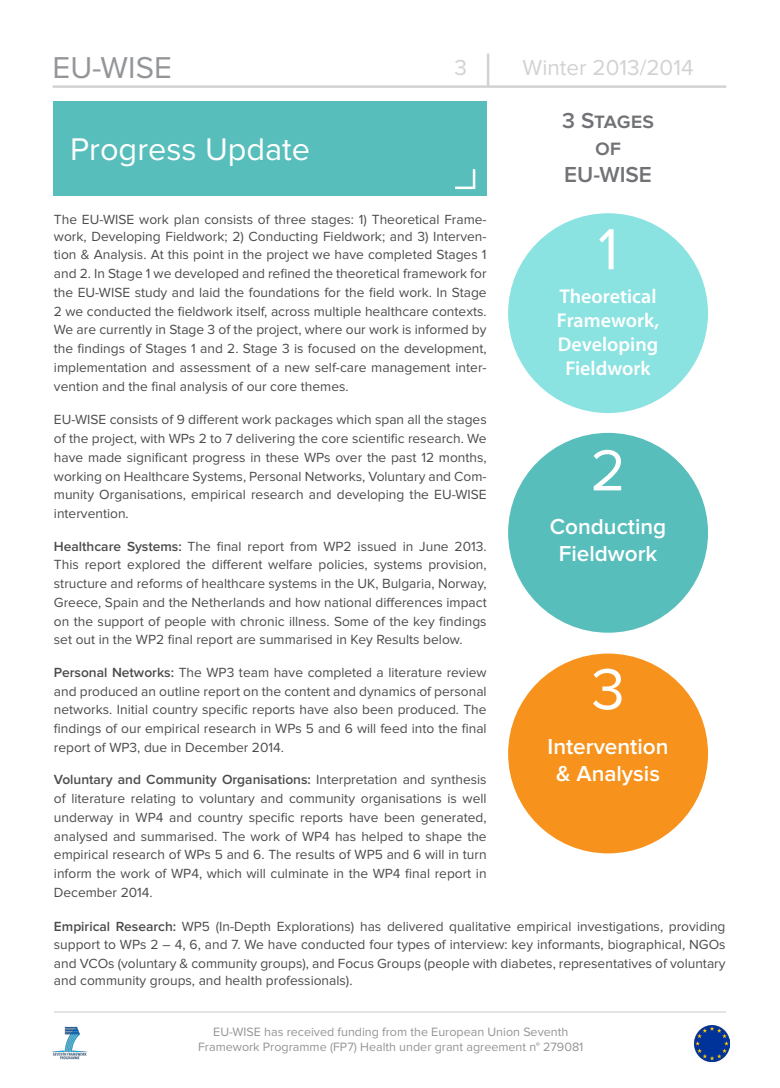
<style>
.page{position:relative;width:780px;height:1088px;background:#fff}
.page>*{position:absolute;margin:0;border:0;box-sizing:border-box;transform-origin:0 0}
.t1{font:60px "Proxima Nova";color:#fff}
.t2{font:32.5px "Proxima Nova";color:#fff}
.t3{font:31.25px "Proxima Nova";color:#939598}
.t4{font:600 22.5px "Proxima Nova";color:#fff}
.t5{font:22.5px "Proxima Nova";color:#d1d2d4}
.t6{font:600 22.5px/27px "Proxima Nova";color:#717275;text-align:center}
.t7{font:600 20px "Myriad Pro";color:#fff}
.t8{font:13.75px/18.8px "Proxima Nova";color:#4b4c4d;text-align:justify}
.t9{font:12.5px/15px "Proxima Nova";color:#939598;text-align:center}
.s1{font-weight:600}
</style>
<div class="page">
<hr style="left:53px;top:85px;width:673px;height:3px;background:#d1d2d4">
<hr style="left:487px;top:54px;width:2px;height:33px;background:#d1d2d4">
<hr style="left:54px;top:1011px;width:672px;height:1px;background:#231f20">
<img style="left:52px;top:1026px;width:35px;height:34px">
<img style="left:694px;top:1026px;width:35px;height:35px">
<div style="left:53px;top:102px;width:434px;height:94px;background:#57bebb"></div>
<div style="left:508px;top:213px;width:200px;height:200px;background:#8ae3e1;border-radius:50%"></div>
<div style="left:508px;top:433px;width:200px;height:200px;background:#57bebb;border-radius:50%"></div>
<hr style="left:455px;top:187px;width:20px;height:2px;background:#fff">
<hr style="left:473px;top:169px;width:2px;height:20px;background:#fff">
<div style="left:508px;top:653px;width:200px;height:200px;background:#f7931d;border-radius:50%"></div>
<h3 class="t3" style="left:53px;top:53px;width:121px">EU-WISE</h3>
<h3 class="t5" style="left:522px;top:57px;width:172px">Winter 2013/2014</h3>
<h3 class="t5" style="left:454px;top:57px;width:14px">3</h3>
<p class="t2" style="left:70px;top:135px;width:241px">Progress Update</p>
<p class="t6" style="left:562px;top:108px;width:93px">3 Stages of<br>EU-WISE</p>
<p class="t8" style="left:54px;top:212px;width:434px;line-height:16.5px">The EU-WISE work plan consists of three stages: 1) Theoretical Frame&shy;work, Developing Fieldwork; 2) Conducting Fieldwork; and 3) Interven-</p>
<p class="t8" style="left:54px;top:246px;width:434px">tion &amp; Analysis. At this point in the project we have completed Stages 1 and 2. In Stage 1 we developed and refined the theoretical framework for the EU-WISE study and laid the foundations for the field work. In Stage 2 we conducted the fieldwork itself, across multiple healthcare contexts.<br>We are currently in Stage 3 of the project, where our work is informed by the findings of Stages 1 and 2. Stage 3 is focused on the development, implementation and assessment of a new self-care management inter&shy;vention and the final analysis of our core themes.</p>
<p class="t8" style="left:54px;top:411px;width:434px">EU-WISE consists of 9 different work packages which span all the stages of the project, with WPs 2 to 7 delivering the core scientific research. We have made significant progress in these WPs over the past 12 months, working on Healthcare Systems, Personal Networks, Voluntary and Com&shy;munity Organisations, empirical research and developing the EU-WISE intervention.</p>
<p class="t8" style="left:54px;top:537px;width:434px"><span class="s1">Healthcare Systems:</span> The final report from WP2 issued in June 2013.<br>This report explored the different welfare policies, systems provision, structure and reforms of healthcare systems in the UK, Bulgaria, Norway, Greece, Spain and the Netherlands and how national differences impact on the support of people with chronic illness. Some of the key findings set out in the WP2 final report are summarised in Key Results below.</p>
<p class="t8" style="left:54px;top:663px;width:434px"><span class="s1">Personal Networks:</span> The WP3 team have completed a literature review and produced an outline report on the content and dynamics of personal networks. Initial country specific reports have also been produced. The findings of our empirical research in WPs 5 and 6 will feed into the final report of WP3, due in December 2014.</p>
<p class="t8" style="left:54px;top:771px;width:434px"><span class="s1">Voluntary and Community Organisations:</span> Interpretation and synthesis of literature relating to voluntary and community organisations is well underway in WP4 and country specific reports have been generated, analysed and summarised. The work of WP4 has helped to shape the empirical research of WPs 5 and 6. The results of WP5 and 6 will in turn inform the work of WP4, which will culminate in the WP4 final report in December 2014.</p>
<p class="t8" style="left:54px;top:917px;width:673px"><span class="s1">Empirical Research:</span> WP5 (In-Depth Explorations) has delivered qualitative empirical investigations, providing support to WPs 2 – 4, 6, and 7. We have conducted four types of interview: key informants, biographical, NGOs and VCOs (voluntary &amp; community groups), and Focus Groups (people with diabetes, representatives of voluntary</p>
<p class="t8" style="left:54px;top:971px;width:300px">and community groups, and health professionals).</p>
<p class="t1" style="left:598px;top:222px;width:22px">1</p>
<p class="t7" style="left:559px;top:283px;width:99px">Theoretical</p>
<p class="t7" style="left:557px;top:307px;width:104px">Framework,</p>
<p class="t7" style="left:558px;top:331px;width:102px">Developing</p>
<p class="t7" style="left:565px;top:355px;width:87px">Fieldwork</p>
<p class="t1" style="left:590px;top:443px;width:37px">2</p>
<p class="t4" style="left:549px;top:516px;width:118px">Conducting</p>
<p class="t4" style="left:558px;top:543px;width:100px">Fieldwork</p>
<p class="t1" style="left:591px;top:662px;width:35px">3</p>
<p class="t4" style="left:547px;top:737px;width:123px">Intervention</p>
<p class="t4" style="left:556px;top:764px;width:105px">&amp; Analysis</p>
<p class="t9" style="left:198px;top:1025px;width:387px">EU-WISE has received funding from the European Union Seventh<br>Framework Programme (FP7) Health under grant agreement n° 279081</p>
</div>
